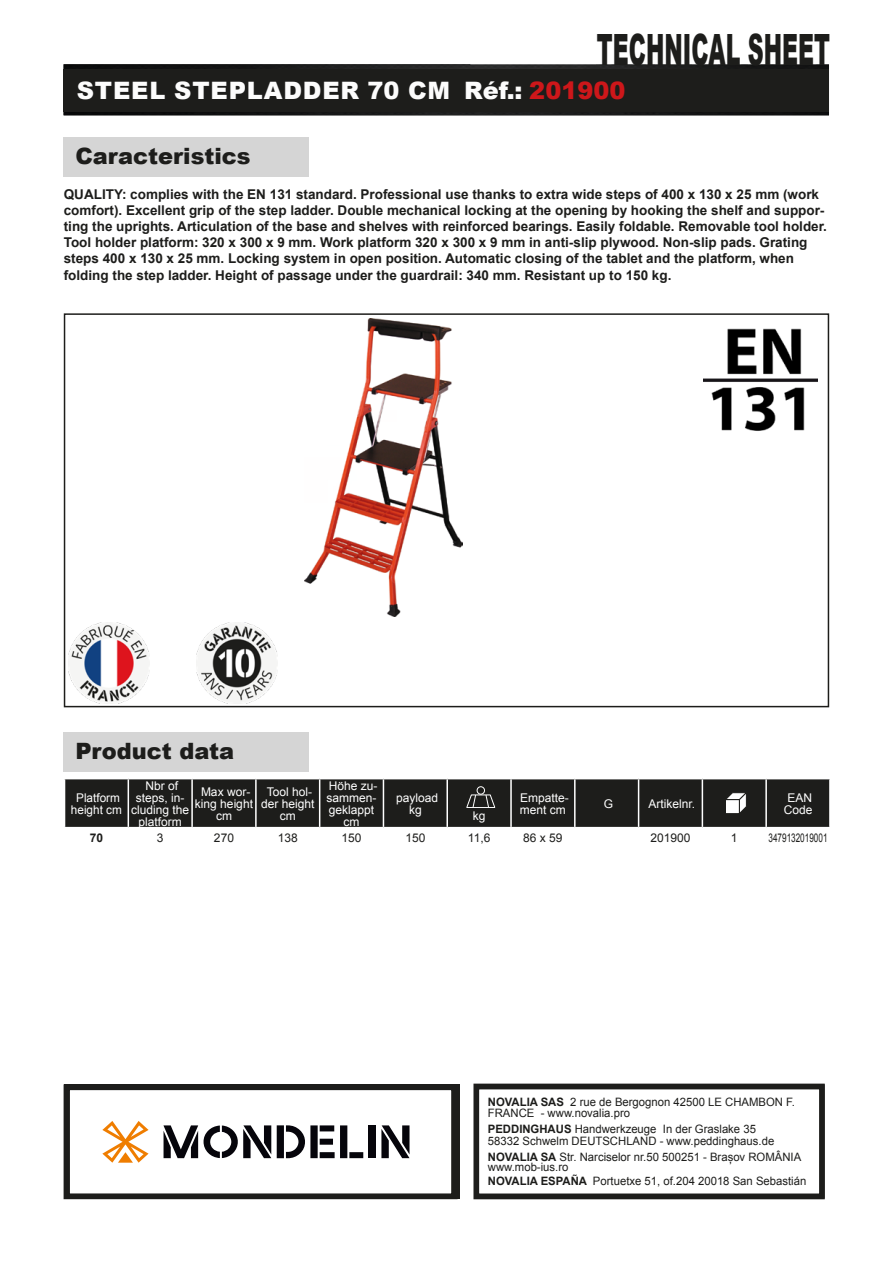
<style>
.page{position:relative;width:893px;height:1263px;background:#fff}
.page>*{position:absolute;margin:0;border:0;box-sizing:border-box;transform-origin:0 0}
.t1{font:900 43.2px "Arial";color:#1d1d1b;scale:.51 1}
.t2{font:900 24px "Arial";letter-spacing:.035em;color:#fcfcfc}
.t3{font:900 22.5px "Arial";color:#1d1d1b}
.t4{font:700 13.5px/16.2px "Arial";color:#1d1d1b}
.t5{font:12.9px/14.2px "Arial";color:#1d1d1b}
.t6{font:700 12.9px "Arial";color:#1d1d1b}
.t7{font:12px/12px "Arial";color:#fff;text-align:center}
.t8{font:12px "Arial";color:#1d1d1b}
.t9{font:12px "Arial";color:#1d1d1b;scale:.68 1}
.t10{font:700 12px "Arial";color:#1d1d1b}
.t11{font:11.55px/11.6px "Arial";color:#1d1d1b}
.s1{color:#cd171a}
.s2{font-weight:700}
</style>
<div class="page">
<img style="left:64px;top:64px;width:765px;height:51px">
<div style="left:64px;top:69px;width:765px;height:43px;background:#1d1d1b"></div>
<div style="left:64px;top:137px;width:245px;height:40px;background:#d5d5d5"></div>
<div style="left:64px;top:313px;width:765px;height:394px;border:2px solid #1d1d1b"></div>
<div style="left:64px;top:732px;width:245px;height:40px;background:#d5d5d5"></div>
<svg style="left:64px;top:779px;width:766px;height:49px;background:#2c2c2a"></svg>
<img style="left:305px;top:318px;width:157px;height:298px">
<img style="left:703px;top:328px;width:114px;height:103px">
<img style="left:69px;top:622px;width:81px;height:81px">
<img style="left:196px;top:622px;width:81px;height:81px">
<div style="left:473px;top:1084px;width:352px;height:115px;border:6px solid #1d1d1b"></div>
<div style="left:64px;top:1084px;width:393px;height:115px;border:6px solid #1d1d1b"></div>
<svg style="left:277px;top:1125px;width:86px;height:33px"></svg>
<div style="left:369px;top:1125px;width:7px;height:33px;background:#06050b"></div>
<svg style="left:381px;top:1125px;width:28px;height:33px"></svg>
<svg style="left:102px;top:1121px;width:47px;height:42px"></svg>
<svg style="left:164px;top:1125px;width:107px;height:33px"></svg>
<h1 class="t1" style="left:597px;top:18px;width:458px">TECHNICAL SHEET</h1>
<h2 class="t2" style="left:77px;top:73px;width:550px">STEEL STEPLADDER 70 CM Réf.: <span class="s1">201900</span></h2>
<h3 class="t3" style="left:75px;top:140px;width:177px">Caracteristics</h3>
<p class="t4" style="left:64px;top:186px;width:765px">QUALITY: complies with the EN 131 standard. Professional use thanks to extra wide steps of 400 x 130 x 25 mm (work comfort). Excellent grip of the step ladder. Double mechanical locking at the opening by hooking the shelf and suppor&shy;ting the uprights. Articulation of the base and shelves with reinforced bearings. Easily foldable. Removable tool holder.<br>Tool holder platform: 320 x 300 x 9 mm. Work platform 320 x 300 x 9 mm in anti-slip plywood. Non-slip pads. Grating steps 400 x 130 x 25 mm. Locking system in open position. Automatic closing of the tablet and the platform, when folding the step ladder. Height of passage under the guardrail: 340 mm. Resistant up to 150 kg.</p>
<h3 class="t3" style="left:75px;top:735px;width:160px">Product data</h3>
<p class="t7" style="left:71px;top:791px;width:52px">Platform height cm</p>
<p class="t7" style="left:131px;top:779px;width:60px">Nbr of steps, in&shy;cluding the platform</p>
<p class="t7" style="left:195px;top:785px;width:60px">Max wor&shy;king height cm</p>
<p class="t7" style="left:261px;top:785px;width:55px">Tool hol&shy;der height cm</p>
<p class="t7" style="left:327px;top:779px;width:53px">Höhe zu&shy;sammen&shy;geklappt cm</p>
<p class="t7" style="left:396px;top:791px;width:44px">payload kg</p>
<p class="t7" style="left:473px;top:809px;width:14px">kg</p>
<p class="t7" style="left:520px;top:791px;width:51px;text-align:left">Empatte&shy;ment cm</p>
<p class="t7" style="left:604px;top:797px;width:11px">G</p>
<p class="t7" style="left:648px;top:797px;width:48px">Artikelnr.</p>
<p class="t7" style="left:784px;top:791px;width:30px">EAN<br>Code</p>
<p class="t10" style="left:90px;top:830px;width:15px">70</p>
<p class="t8" style="left:157px;top:830px;width:8px">3</p>
<p class="t8" style="left:214px;top:830px;width:22px">270</p>
<p class="t8" style="left:278px;top:830px;width:22px">138</p>
<p class="t8" style="left:342px;top:830px;width:22px">150</p>
<p class="t8" style="left:405px;top:830px;width:22px">150</p>
<p class="t8" style="left:468px;top:830px;width:24px">11,6</p>
<p class="t8" style="left:523px;top:830px;width:41px">86 x 59</p>
<p class="t8" style="left:650px;top:830px;width:42px">201900</p>
<p class="t8" style="left:731px;top:830px;width:8px">1</p>
<p class="t9" style="left:768px;top:830px;width:88px">3479132019001</p>
<p class="t11" style="left:488px;top:1096px;width:309px"><span class="s2">NOVALIA SAS</span> 2 rue de Bergognon 42500 LE CHAMBON F.<br>FRANCE - www.novalia.pro</p>
<p class="t11" style="left:488px;top:1123px;width:288px"><span class="s2">PEDDINGHAUS</span> Handwerkzeuge In der Graslake 35<br>58332 Schwelm DEUTSCHLAND - www.peddinghaus.de</p>
<p class="t11" style="left:488px;top:1151px;width:315px;line-height:10.2px"><span class="s2">NOVALIA SA</span> Str. Narciselor nr.50 500251 - Brașov ROMÂNIA www.mob-ius.ro</p>
<p class="t11" style="left:488px;top:1175px;width:320px"><span class="s2">NOVALIA ESPAÑA</span> Portuetxe 51, of.204 20018 San Sebastián</p>
<p class="t6" style="left:504px;top:1105px;width:86px">NOVALIA SAS</p>
<p class="t5" style="left:504px;top:1121px;width:181px">2 rue de Bergognon 42500<br>LE CHAMBON FEUGEROLLES<br>FRANCE<br>www.novalia.pro</p>
</div>
